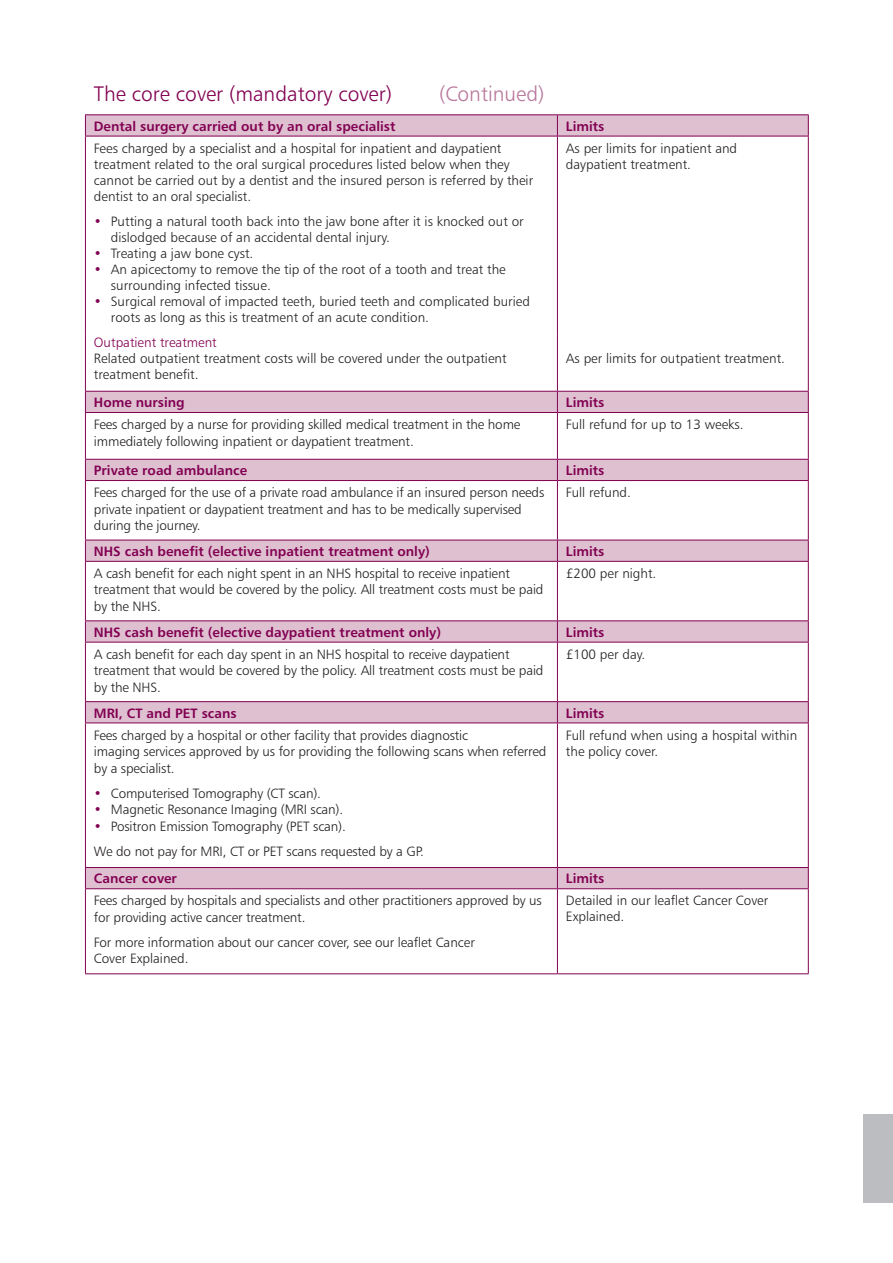
<style>
.page{position:relative;width:893px;height:1263px;background:#fff}
.page>*{position:absolute;margin:0;border:0;box-sizing:border-box;transform-origin:0 0}
.t1{font:21px "Humanist 777 BT Light B";color:#820052}
.t2{font:21px "Humanist 777 BT Light B";color:#b8779b}
.t3{font:13.5px/16.5px "Humanist 777 BT Light B";letter-spacing:-.01em;color:#231f20}
.t4{font:13.5px "Humanist 777 BT Bold B";color:#820052}
.t5{font:13.5px "Humanist 777 BT Light B";color:#820052}
.s1{font-family:"Humanist 777 BT Bold B";color:#820052}
</style>
<div class="page">
<div style="left:863px;top:1114px;width:30px;height:88px;background:#bcbdc0"></div>
<svg style="left:86px;top:115px;width:722px;height:773px"></svg>
<svg style="left:808px;top:115px;width:1px;height:21px"></svg>
<svg style="left:808px;top:392px;width:1px;height:20px"></svg>
<svg style="left:808px;top:460px;width:1px;height:20px"></svg>
<svg style="left:808px;top:541px;width:1px;height:20px"></svg>
<svg style="left:808px;top:621px;width:1px;height:21px"></svg>
<svg style="left:808px;top:702px;width:1px;height:20px"></svg>
<svg style="left:808px;top:868px;width:1px;height:20px"></svg>
<hr style="left:85px;top:114px;width:472px;height:1px;background:#820052">
<svg style="left:85px;top:115px;width:1px;height:21px"></svg>
<hr style="left:557px;top:114px;width:252px;height:1px;background:#820052">
<hr style="left:85px;top:391px;width:472px;height:1px;background:#820052">
<svg style="left:85px;top:392px;width:1px;height:20px"></svg>
<hr style="left:557px;top:391px;width:252px;height:1px;background:#820052">
<hr style="left:85px;top:459px;width:472px;height:1px;background:#820052">
<svg style="left:85px;top:460px;width:1px;height:20px"></svg>
<hr style="left:557px;top:459px;width:252px;height:1px;background:#820052">
<hr style="left:85px;top:540px;width:472px;height:1px;background:#820052">
<svg style="left:85px;top:540px;width:1px;height:21px"></svg>
<hr style="left:557px;top:540px;width:252px;height:1px;background:#820052">
<hr style="left:85px;top:620px;width:472px;height:1px;background:#820052">
<svg style="left:85px;top:621px;width:1px;height:21px"></svg>
<hr style="left:557px;top:620px;width:252px;height:1px;background:#820052">
<hr style="left:85px;top:701px;width:472px;height:1px;background:#820052">
<svg style="left:85px;top:702px;width:1px;height:20px"></svg>
<hr style="left:557px;top:701px;width:252px;height:1px;background:#820052">
<hr style="left:85px;top:867px;width:472px;height:1px;background:#820052">
<svg style="left:85px;top:868px;width:1px;height:20px"></svg>
<hr style="left:557px;top:867px;width:252px;height:1px;background:#820052">
<hr style="left:85px;top:973px;width:472px;height:1px;background:#820052">
<hr style="left:557px;top:973px;width:252px;height:1px;background:#820052">
<hr style="left:85px;top:136px;width:1px;height:199px;background:#820052">
<hr style="left:808px;top:136px;width:1px;height:199px;background:#820052">
<hr style="left:85px;top:335px;width:1px;height:56px;background:#820052">
<hr style="left:808px;top:335px;width:1px;height:56px;background:#820052">
<hr style="left:85px;top:413px;width:1px;height:46px;background:#820052">
<hr style="left:808px;top:413px;width:1px;height:46px;background:#820052">
<hr style="left:85px;top:481px;width:1px;height:59px;background:#820052">
<hr style="left:808px;top:481px;width:1px;height:59px;background:#820052">
<hr style="left:85px;top:562px;width:1px;height:58px;background:#820052">
<hr style="left:557px;top:562px;width:1px;height:58px;background:#820052">
<hr style="left:808px;top:562px;width:1px;height:58px;background:#820052">
<hr style="left:85px;top:642px;width:1px;height:59px;background:#820052">
<hr style="left:557px;top:642px;width:1px;height:59px;background:#820052">
<hr style="left:808px;top:642px;width:1px;height:59px;background:#820052">
<hr style="left:85px;top:723px;width:1px;height:144px;background:#820052">
<hr style="left:557px;top:723px;width:1px;height:144px;background:#820052">
<hr style="left:808px;top:723px;width:1px;height:144px;background:#820052">
<hr style="left:85px;top:889px;width:1px;height:84px;background:#820052">
<hr style="left:557px;top:889px;width:1px;height:84px;background:#820052">
<hr style="left:808px;top:889px;width:1px;height:84px;background:#820052">
<hr style="left:85px;top:136px;width:472px;height:1px;background:#820052">
<hr style="left:557px;top:136px;width:252px;height:1px;background:#820052">
<hr style="left:85px;top:412px;width:472px;height:1px;background:#820052">
<hr style="left:557px;top:412px;width:252px;height:1px;background:#820052">
<hr style="left:85px;top:480px;width:472px;height:1px;background:#820052">
<hr style="left:557px;top:480px;width:252px;height:1px;background:#820052">
<hr style="left:85px;top:561px;width:472px;height:1px;background:#820052">
<hr style="left:557px;top:561px;width:252px;height:1px;background:#820052">
<hr style="left:85px;top:642px;width:472px;height:1px;background:#820052">
<hr style="left:557px;top:642px;width:252px;height:1px;background:#820052">
<hr style="left:85px;top:722px;width:472px;height:1px;background:#820052">
<hr style="left:557px;top:722px;width:252px;height:1px;background:#820052">
<hr style="left:85px;top:888px;width:472px;height:1px;background:#820052">
<hr style="left:557px;top:888px;width:252px;height:1px;background:#820052">
<svg style="left:557px;top:868px;width:1px;height:20px"></svg>
<svg style="left:557px;top:702px;width:1px;height:20px"></svg>
<svg style="left:557px;top:621px;width:1px;height:21px"></svg>
<svg style="left:557px;top:115px;width:1px;height:21px"></svg>
<hr style="left:557px;top:136px;width:1px;height:199px;background:#820052">
<hr style="left:557px;top:335px;width:1px;height:56px;background:#820052">
<svg style="left:557px;top:392px;width:1px;height:20px"></svg>
<hr style="left:557px;top:413px;width:1px;height:46px;background:#820052">
<svg style="left:557px;top:460px;width:1px;height:20px"></svg>
<hr style="left:557px;top:481px;width:1px;height:59px;background:#820052">
<svg style="left:557px;top:540px;width:1px;height:21px"></svg>
<h1 class="t1" style="left:94px;top:81px;width:300px">The core cover (mandatory cover)</h1>
<h1 class="t2" style="left:439px;top:81px;width:107px">(Continued)</h1>
<p class="t4" style="left:94px;top:118px;width:303px">Dental surgery carried out by an oral specialist</p>
<p class="t4" style="left:566px;top:118px;width:40px">Limits</p>
<p class="t3" style="left:94px;top:140px;width:441px;line-height:16px">Fees charged by a specialist and a hospital for inpatient and daypatient treatment related to the oral surgical procedures listed below when they cannot be carried out by a dentist and the insured person is referred by their dentist to an oral specialist.</p>
<p class="t3" style="left:111px;top:213px;width:414px;line-height:16px;text-indent:-17px"><span class="s1">•</span> Putting a natural tooth back into the jaw bone after it is knocked out or dislodged because of an accidental dental injury.</p>
<p class="t3" style="left:94px;top:245px;width:161px"><span class="s1">•</span> Treating a jaw bone cyst.</p>
<p class="t3" style="left:111px;top:261px;width:396px;line-height:16px;text-indent:-17px"><span class="s1">•</span> An apicectomy to remove the tip of the root of a tooth and treat the surrounding infected tissue.</p>
<p class="t3" style="left:111px;top:293px;width:420px;line-height:16px;text-indent:-17px"><span class="s1">•</span> Surgical removal of impacted teeth, buried teeth and complicated buried roots as long as this is treatment of an acute condition.</p>
<p class="t5" style="left:94px;top:334px;width:124px">Outpatient treatment</p>
<p class="t3" style="left:94px;top:350px;width:414px;line-height:16px">Related outpatient treatment costs will be covered under the outpatient treatment benefit.</p>
<p class="t3" style="left:566px;top:140px;width:173px;line-height:16px">As per limits for inpatient and daypatient treatment.</p>
<p class="t3" style="left:566px;top:350px;width:221px">As per limits for outpatient treatment.</p>
<p class="t4" style="left:94px;top:394px;width:92px">Home nursing</p>
<p class="t4" style="left:566px;top:394px;width:40px">Limits</p>
<p class="t3" style="left:94px;top:416px;width:428px">Fees charged by a nurse for providing skilled medical treatment in the home immediately following inpatient or daypatient treatment.</p>
<p class="t3" style="left:566px;top:416px;width:179px">Full refund for up to 13 weeks.</p>
<p class="t4" style="left:94px;top:462px;width:155px">Private road ambulance</p>
<p class="t4" style="left:566px;top:462px;width:40px">Limits</p>
<p class="t3" style="left:94px;top:484px;width:452px">Fees charged for the use of a private road ambulance if an insured person needs private inpatient or daypatient treatment and has to be medically supervised during the journey.</p>
<p class="t3" style="left:566px;top:484px;width:67px">Full refund.</p>
<p class="t4" style="left:94px;top:543px;width:338px">NHS cash benefit (elective inpatient treatment only)</p>
<p class="t4" style="left:566px;top:543px;width:40px">Limits</p>
<p class="t3" style="left:94px;top:565px;width:451px">A cash benefit for each night spent in an NHS hospital to receive inpatient treatment that would be covered by the policy. All treatment costs must be paid by the NHS.</p>
<p class="t3" style="left:566px;top:565px;width:92px">£200 per night.</p>
<p class="t4" style="left:94px;top:624px;width:349px">NHS cash benefit (elective daypatient treatment only)</p>
<p class="t4" style="left:566px;top:624px;width:40px">Limits</p>
<p class="t3" style="left:94px;top:645px;width:451px">A cash benefit for each day spent in an NHS hospital to receive daypatient treatment that would be covered by the policy. All treatment costs must be paid by the NHS.</p>
<p class="t3" style="left:566px;top:645px;width:81px">£100 per day.</p>
<p class="t4" style="left:94px;top:704px;width:144px">MRI, CT and PET scans</p>
<p class="t4" style="left:566px;top:704px;width:40px">Limits</p>
<p class="t3" style="left:94px;top:726px;width:454px">Fees charged by a hospital or other facility that provides diagnostic<br>imaging services approved by us for providing the following scans when referred by a specialist.</p>
<p class="t3" style="left:94px;top:784px;width:229px"><span class="s1">•</span> Computerised Tomography (CT scan).</p>
<p class="t3" style="left:94px;top:801px;width:251px"><span class="s1">•</span> Magnetic Resonance Imaging (MRI scan).</p>
<p class="t3" style="left:94px;top:813px;width:332px;line-height:25px"><span class="s1">•</span> Positron Emission Tomography (PET scan).<br>We do not pay for MRI, CT or PET scans requested by a GP.</p>
<p class="t3" style="left:566px;top:726px;width:233px;line-height:16px">Full refund when using a hospital within the policy cover.</p>
<p class="t4" style="left:94px;top:870px;width:84px">Cancer cover</p>
<p class="t4" style="left:566px;top:870px;width:40px">Limits</p>
<p class="t3" style="left:94px;top:892px;width:449px">Fees charged by hospitals and specialists and other practitioners approved by us for providing active cancer treatment.</p>
<p class="t3" style="left:94px;top:934px;width:382px">For more information about our cancer cover, see our leaflet Cancer<br>Cover Explained.</p>
<p class="t3" style="left:566px;top:892px;width:204px;line-height:16px">Detailed in our leaflet Cancer Cover<br>Explained.</p>
</div>
